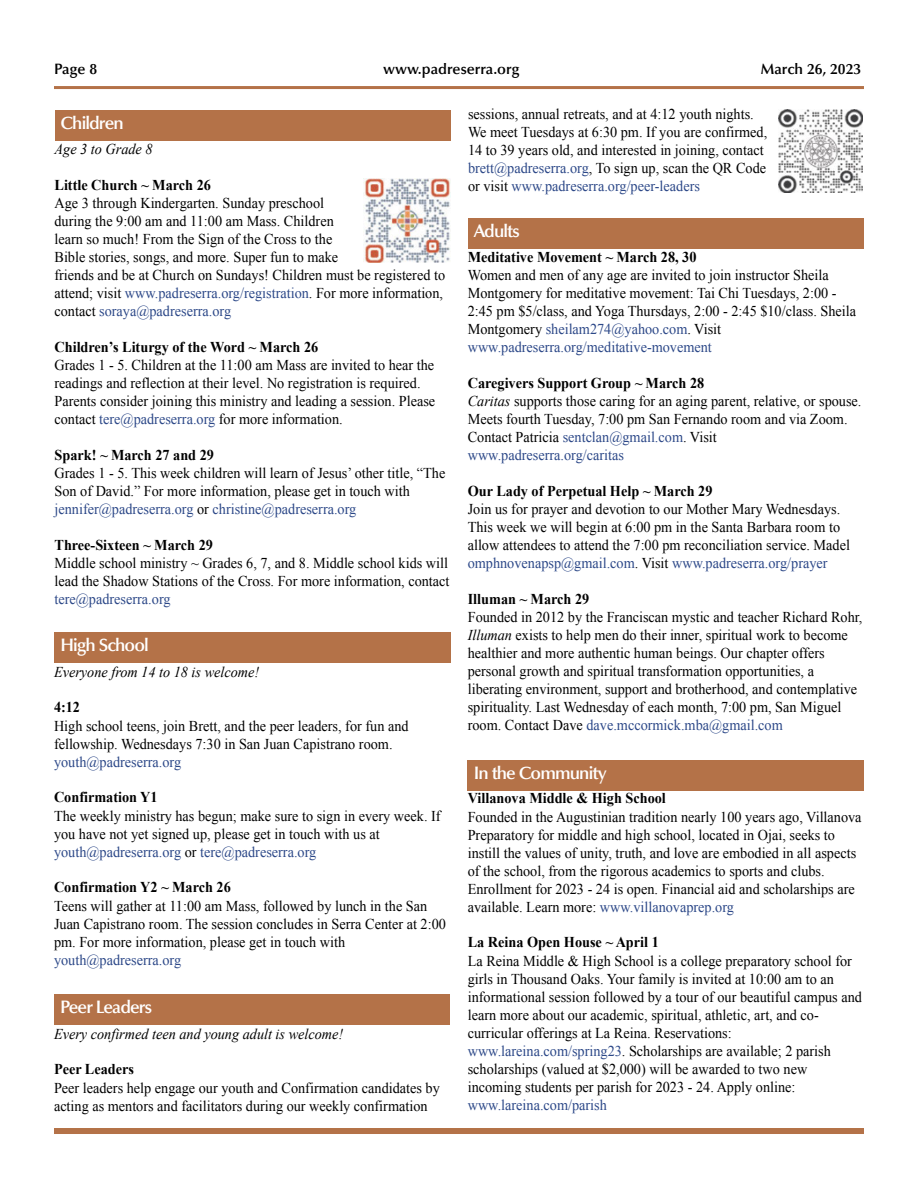
<style>
.page{position:relative;width:918px;height:1188px;background:#fff}
.page>*{position:absolute;margin:0;border:0;box-sizing:border-box;transform-origin:0 0}
.t1{font:600 18px "Optima LT Std";letter-spacing:-.05em;color:#fff}
.t2{font:15px/18px "Cymhmt Times New Roman";color:#000;scale:.95 1}
.t3{font:700 15px "Times New Roman";color:#000;scale:.95 1}
.t4{font:italic 15px "Times New Roman";color:#000;scale:.95 1}
.t5{font:15px "Cymhmt Times New Roman";color:#2c4888;scale:.95 1}
.t6{font:600 15px "Optima LT Std";color:#000}
.s1{font-family:"Tqlbhb Times New Roman"}
.s2{color:#2c4888}
.s3{font-family:"Times New Roman";font-style:italic}
</style>
<div class="page">
<hr style="left:54px;top:86px;width:810px;height:3px;background:#b47248">
<div style="left:54px;top:1128px;width:810px;height:6px;background:#b47248"></div>
<div style="left:54px;top:632px;width:397px;height:30px;background:#b47248"></div>
<div style="left:55px;top:110px;width:396px;height:31px;background:#b47248"></div>
<div style="left:468px;top:760px;width:396px;height:30px;background:#b47248"></div>
<div style="left:468px;top:218px;width:396px;height:30px;background:#b47248"></div>
<div style="left:54px;top:994px;width:396px;height:30px;background:#b47248"></div>
<img style="left:364px;top:179px;width:86px;height:83px">
<svg style="left:778px;top:113px;width:85px;height:78px"></svg>
<img style="left:779px;top:110px;width:83px;height:83px">
<p class="t6" style="left:54px;top:63px;width:45px">Page 8</p>
<p class="t6" style="left:383px;top:63px;width:138px">www.padreserra.org</p>
<p class="t6" style="left:761px;top:63px;width:102px">March 26, 2023</p>
<p class="t1" style="left:61px;top:116px;width:65px">Children</p>
<p class="t4" style="left:55px;top:141px;width:105px">Age 3 to Grade 8</p>
<p class="t3" style="left:55px;top:177px;width:166px">Little Church ~ March 26</p>
<p class="t2" style="left:55px;top:194px;width:413px">Age 3 through Kindergarten. Sunday preschool<br>during the 9:00 am and 11:00 am Mass. Children<br>learn so much! From the Sign of the Cross to the<br>Bible stories, songs, and more. Super fun to make<br>friends and be at Church on Sundays! Children must be registered to attend<span class="s1">;</span> visit <span class="s2">www.padreserra.org/registration</span>. For more information, contact <span class="s2">soraya@padreserra.org</span></p>
<p class="t3" style="left:55px;top:339px;width:279px">Children’s Liturgy of the Word ~ March 26</p>
<p class="t2" style="left:55px;top:356px;width:402px">Grades 1 - 5. Children at the 11:00 am Mass are invited to hear the readings and reflection at their level. No registration is required.<br>Parents consider joining this ministry and leading a session. Please contact <span class="s2">tere@padreserra.org</span> for more information.</p>
<p class="t3" style="left:55px;top:447px;width:169px">Spark! ~ March 27 and 29</p>
<p class="t2" style="left:55px;top:464px;width:413px">Grades 1 - 5. This week children will learn of Jesus’ other title, “The<br>Son of David.” For more information, please get in touch with <span class="s2">jennifer@padreserra.org</span> or <span class="s2">christine@padreserra.org</span></p>
<p class="t3" style="left:55px;top:537px;width:168px">Three-Sixteen ~ March 29</p>
<p class="t2" style="left:55px;top:554px;width:417px">Middle school ministry ~ Grades 6, 7, and 8. Middle school kids will lead the Shadow Stations of the Cross. For more information, contact</p>
<p class="t5" style="left:55px;top:591px;width:124px">tere@padreserra.org</p>
<p class="t1" style="left:60px;top:638px;width:90px">High School</p>
<p class="t4" style="left:54px;top:663px;width:218px">Everyone from 14 to 18 is welcome!</p>
<p class="t3" style="left:54px;top:699px;width:29px">4:12</p>
<p class="t2" style="left:54px;top:716px;width:375px">High school teens, join Brett, and the peer leaders, for fun and fellowship. Wednesdays 7:30 in San Juan Capistrano room.</p>
<p class="t5" style="left:54px;top:753px;width:135px">youth@padreserra.org</p>
<p class="t3" style="left:54px;top:789px;width:111px">Confirmation Y1</p>
<p class="t2" style="left:54px;top:806px;width:408px">The weekly ministry has begun<span class="s1">;</span> make sure to sign in every week. If you have not yet signed up, please get in touch with us at <span class="s2">youth@padreserra.org</span> or <span class="s2">tere@padreserra.org</span></p>
<p class="t3" style="left:54px;top:879px;width:188px">Confirmation Y2 ~ March 26</p>
<p class="t2" style="left:54px;top:896px;width:414px">Teens will gather at 11:00 am Mass, followed by lunch in the San<br>Juan Capistrano room. The session concludes in Serra Center at 2:00 pm. For more information, please get in touch with</p>
<p class="t5" style="left:54px;top:951px;width:135px">youth@padreserra.org</p>
<p class="t1" style="left:60px;top:1000px;width:94px">Peer Leaders</p>
<p class="t4" style="left:54px;top:1025px;width:306px">Every confirmed teen and young adult is welcome!</p>
<p class="t3" style="left:54px;top:1061px;width:86px">Peer Leaders</p>
<p class="t2" style="left:54px;top:1078px;width:408px">Peer leaders help engage our youth and Confirmation candidates by acting as mentors and facilitators during our weekly confirmation</p>
<p class="t2" style="left:468px;top:105px;width:317px">sessions, annual retreats, and at 4:12 youth nights.<br>We meet Tuesdays at 6:30 pm. If you are confirmed, 14 to 39 years old, and interested in joining, contact <span class="s2">brett@padreserra.org</span>, To sign up, scan the QR Code or visit <span class="s2">www.padreserra.org/peer-leaders</span></p>
<p class="t1" style="left:474px;top:224px;width:47px">Adults</p>
<p class="t3" style="left:468px;top:249px;width:242px">Meditative Movement ~ March 28, 30</p>
<p class="t2" style="left:468px;top:266px;width:410px">Women and men of any age are invited to join instructor Sheila Montgomery for meditative movement: Tai Chi Tuesdays, 2:00 - 2:45 pm $5/class, and Yoga Thursdays, 2:00 - 2:45 $10/class. Sheila Montgomery <span class="s2">sheilam274@yahoo.com</span>. Visit <span class="s2">www.padreserra.org/meditative-movement</span></p>
<p class="t3" style="left:468px;top:375px;width:251px">Caregivers Support Group ~ March 28</p>
<p class="t2" style="left:468px;top:392px;width:416px"><span class="s3">Caritas</span> supports those caring for an aging parent, relative, or spouse.<br>Meets fourth Tuesday, 7:00 pm San Fernando room and via Zoom.<br>Contact Patricia <span class="s2">sentclan@gmail.com</span>. Visit <span class="s2">www.padreserra.org/caritas</span></p>
<p class="t3" style="left:468px;top:483px;width:259px">Our Lady of Perpetual Help ~ March 29</p>
<p class="t2" style="left:468px;top:500px;width:404px">Join us for prayer and devotion to our Mother Mary Wednesdays.<br>This week we will begin at 6:00 pm in the Santa Barbara room to allow attendees to attend the 7:00 pm reconciliation service. Madel <span class="s2">omphnovenapsp@gmail.com</span>. Visit <span class="s2">www.padreserra.org/prayer</span></p>
<p class="t3" style="left:468px;top:591px;width:129px">Illuman ~ March 29</p>
<p class="t2" style="left:468px;top:608px;width:417px">Founded in 2012 by the Franciscan mystic and teacher Richard Rohr, <span class="s3">Illuman</span> exists to help men do their inner, spiritual work to become healthier and more authentic human beings. Our chapter offers personal growth and spiritual transformation opportunities, a liberating environment, support and brotherhood, and contemplative spirituality. Last Wednesday of each month, 7:00 pm, San Miguel room. Contact Dave <span class="s2">dave.mccormick.mba@gmail.com</span></p>
<p class="t1" style="left:474px;top:766px;width:135px">In the Community</p>
<p class="t3" style="left:468px;top:790px;width:210px">Villanova Middle &amp; High School</p>
<p class="t2" style="left:468px;top:808px;width:416px">Founded in the Augustinian tradition nearly 100 years ago, Villanova Preparatory for middle and high school, located in Ojai, seeks to instill the values of unity, truth, and love are embodied in all aspects of the school, from the rigorous academics to sports and clubs.<br>Enrollment for 2023 - 24 is open. Financial aid and scholarships are available. Learn more: <span class="s2">www.villanovaprep.org</span></p>
<p class="t3" style="left:468px;top:934px;width:203px">La Reina Open House ~ April 1</p>
<p class="t2" style="left:468px;top:952px;width:416px">La Reina Middle &amp; High School is a college preparatory school for girls in Thousand Oaks. Your family is invited at 10:00 am to an informational session followed by a tour of our beautiful campus and learn more about our academic, spiritual, athletic, art, and co&shy;curricular offerings at La Reina. Reservations: <span class="s2">www.lareina.com/spring23</span>. Scholarships are available<span class="s1">;</span> 2 parish scholarships (valued at $2,000) will be awarded to two new incoming students per parish for 2023 - 24. Apply online:</p>
<p class="t5" style="left:468px;top:1096px;width:148px">www.lareina.com/parish</p>
</div>
